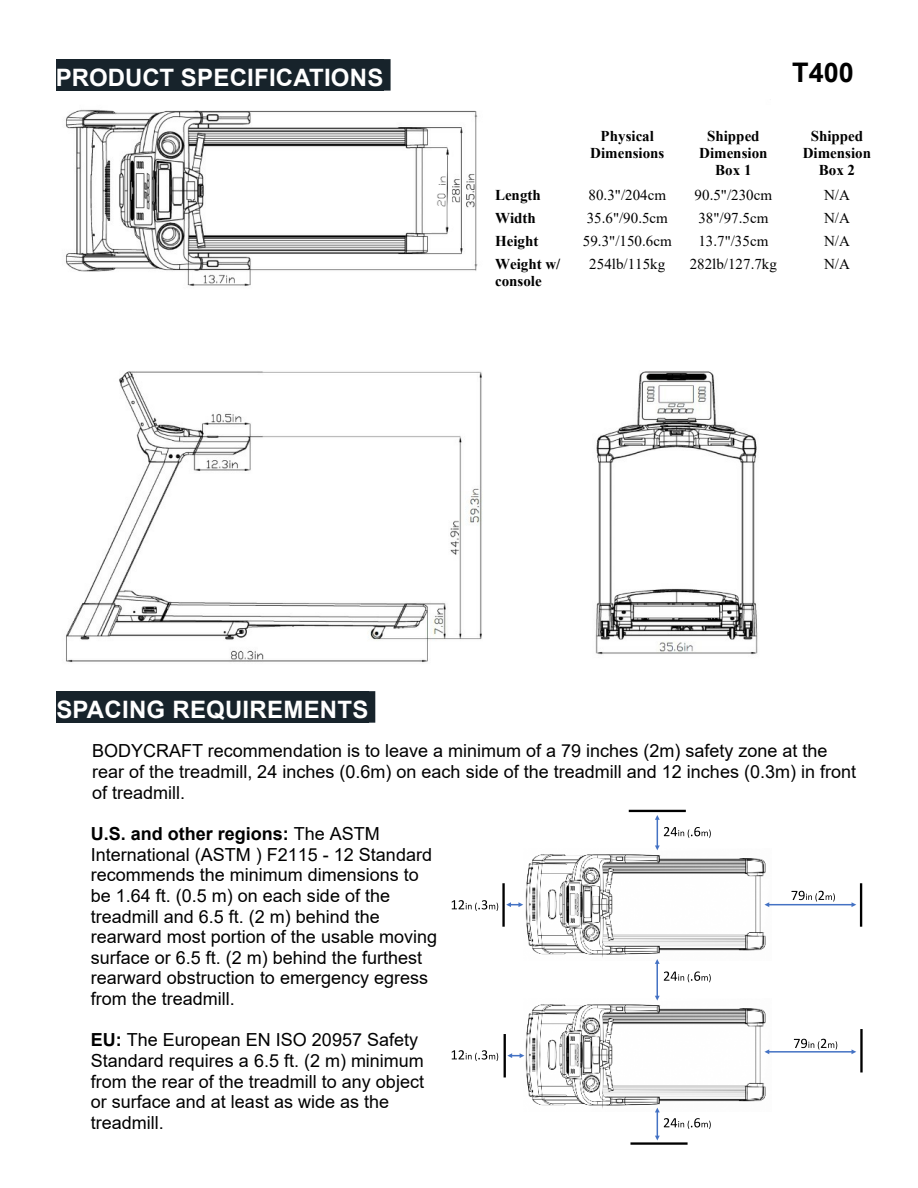
<style>
.page{position:relative;width:918px;height:1188px;background:#fff}
.page>*{position:absolute;margin:0;border:0;box-sizing:border-box;transform-origin:0 0}
.t1{font:700 27px "Arial";color:#000}
.t2{font:700 24px "Arial";letter-spacing:.01em;color:#fff}
.t3{font:18px/20.7px "Arial";color:#000}
.t4{font:15px "Times New Roman";color:#000}
.t5{font:700 15px/17.2px "Times New Roman";color:#000;text-align:center}
.s1{font-weight:700}
</style>
<div class="page">
<img style="left:66px;top:109px;width:692px;height:554px">
<div style="left:56px;top:59px;width:328px;height:32px;background:#17232b"></div>
<div style="left:384px;top:59px;width:7px;height:32px;background:#17232b"></div>
<img style="left:432px;top:148px;width:20px;height:86px">
<img style="left:525px;top:854px;width:247px;height:104px">
<img style="left:524px;top:1004px;width:246px;height:105px">
<hr style="left:502px;top:883px;width:3px;height:44px;background:#000">
<hr style="left:630px;top:1142px;width:58px;height:3px;background:#000">
<hr style="left:656px;top:963px;width:2px;height:34px;background:#4472c4">
<svg style="left:655px;top:996px;width:5px;height:5px"></svg>
<svg style="left:655px;top:959px;width:5px;height:5px"></svg>
<hr style="left:768px;top:904px;width:84px;height:1px;background:#4472c4">
<svg style="left:852px;top:902px;width:4px;height:5px"></svg>
<svg style="left:764px;top:902px;width:5px;height:5px"></svg>
<hr style="left:768px;top:1051px;width:84px;height:2px;background:#4472c4">
<svg style="left:852px;top:1049px;width:4px;height:5px"></svg>
<svg style="left:764px;top:1049px;width:5px;height:5px"></svg>
<svg style="left:506px;top:902px;width:17px;height:5px"></svg>
<svg style="left:507px;top:1053px;width:17px;height:5px"></svg>
<svg style="left:655px;top:815px;width:56px;height:35px"></svg>
<svg style="left:664px;top:971px;width:47px;height:11px"></svg>
<svg style="left:655px;top:1108px;width:56px;height:32px"></svg>
<svg style="left:791px;top:891px;width:44px;height:11px"></svg>
<svg style="left:794px;top:1039px;width:43px;height:11px"></svg>
<svg style="left:452px;top:900px;width:46px;height:11px"></svg>
<svg style="left:452px;top:1050px;width:46px;height:11px"></svg>
<hr style="left:504px;top:1034px;width:2px;height:43px;background:#000">
<hr style="left:629px;top:810px;width:57px;height:2px;background:#000">
<hr style="left:860px;top:1029px;width:3px;height:43px;background:#000">
<hr style="left:860px;top:883px;width:2px;height:44px;background:#000">
<div style="left:56px;top:691px;width:312px;height:32px;background:#17232b"></div>
<div style="left:368px;top:691px;width:7px;height:32px;background:#17232b"></div>
<h2 class="t2" style="left:56px;top:68px;width:329px">PRODUCT SPECIFICATIONS</h2>
<h1 class="t1" style="left:792px;top:63px;width:63px">T400</h1>
<p class="t5" style="left:590px;top:129px;width:76px">Physical<br>Dimensions</p>
<p class="t5" style="left:699px;top:129px;width:70px">Shipped<br>Dimension<br>Box 1</p>
<p class="t5" style="left:803px;top:129px;width:70px">Shipped<br>Dimension<br>Box 2</p>
<p class="t5" style="left:495px;top:188px;width:47px">Length</p>
<p class="t4" style="left:589px;top:190px;width:79px">80.3"/204cm</p>
<p class="t4" style="left:695px;top:190px;width:79px">90.5"/230cm</p>
<p class="t4" style="left:824px;top:190px;width:27px">N/A</p>
<p class="t5" style="left:495px;top:211px;width:42px">Width</p>
<p class="t4" style="left:587px;top:213px;width:83px">35.6"/90.5cm</p>
<p class="t4" style="left:698px;top:213px;width:71px">38"/97.5cm</p>
<p class="t4" style="left:824px;top:213px;width:27px">N/A</p>
<p class="t5" style="left:495px;top:234px;width:45px">Height</p>
<p class="t4" style="left:583px;top:235px;width:90px">59.3"/150.6cm</p>
<p class="t4" style="left:698px;top:235px;width:71px">13.7"/35cm</p>
<p class="t4" style="left:824px;top:235px;width:27px">N/A</p>
<p class="t5" style="left:495px;top:257px;width:67px;text-align:left">Weight w/ console</p>
<p class="t4" style="left:589px;top:258px;width:77px">254lb/115kg</p>
<p class="t4" style="left:690px;top:258px;width:89px">282lb/127.7kg</p>
<p class="t4" style="left:824px;top:258px;width:27px">N/A</p>
<h2 class="t2" style="left:56px;top:700px;width:314px">SPACING REQUIREMENTS</h2>
<p class="t3" style="left:92px;top:742px;width:765px">BODYCRAFT recommendation is to leave a minimum of a 79 inches (2m) safety zone at the rear of the treadmill, 24 inches (0.6m) on each side of the treadmill and 12 inches (0.3m) in front of treadmill.</p>
<p class="t3" style="left:91px;top:825px;width:348px"><span class="s1">U.S. and other regions:</span> The ASTM International (ASTM ) F2115 - 12 Standard recommends the minimum dimensions to be 1.64 ft. (0.5 m) on each side of the treadmill and 6.5 ft. (2 m) behind the rearward most portion of the usable moving surface or 6.5 ft. (2 m) behind the furthest rearward obstruction to emergency egress from the treadmill.</p>
<p class="t3" style="left:91px;top:1031px;width:335px"><span class="s1">EU:</span> The European EN ISO 20957 Safety Standard requires a 6.5 ft. (2 m) minimum from the rear of the treadmill to any object or surface and at least as wide as the treadmill.</p>
</div>
